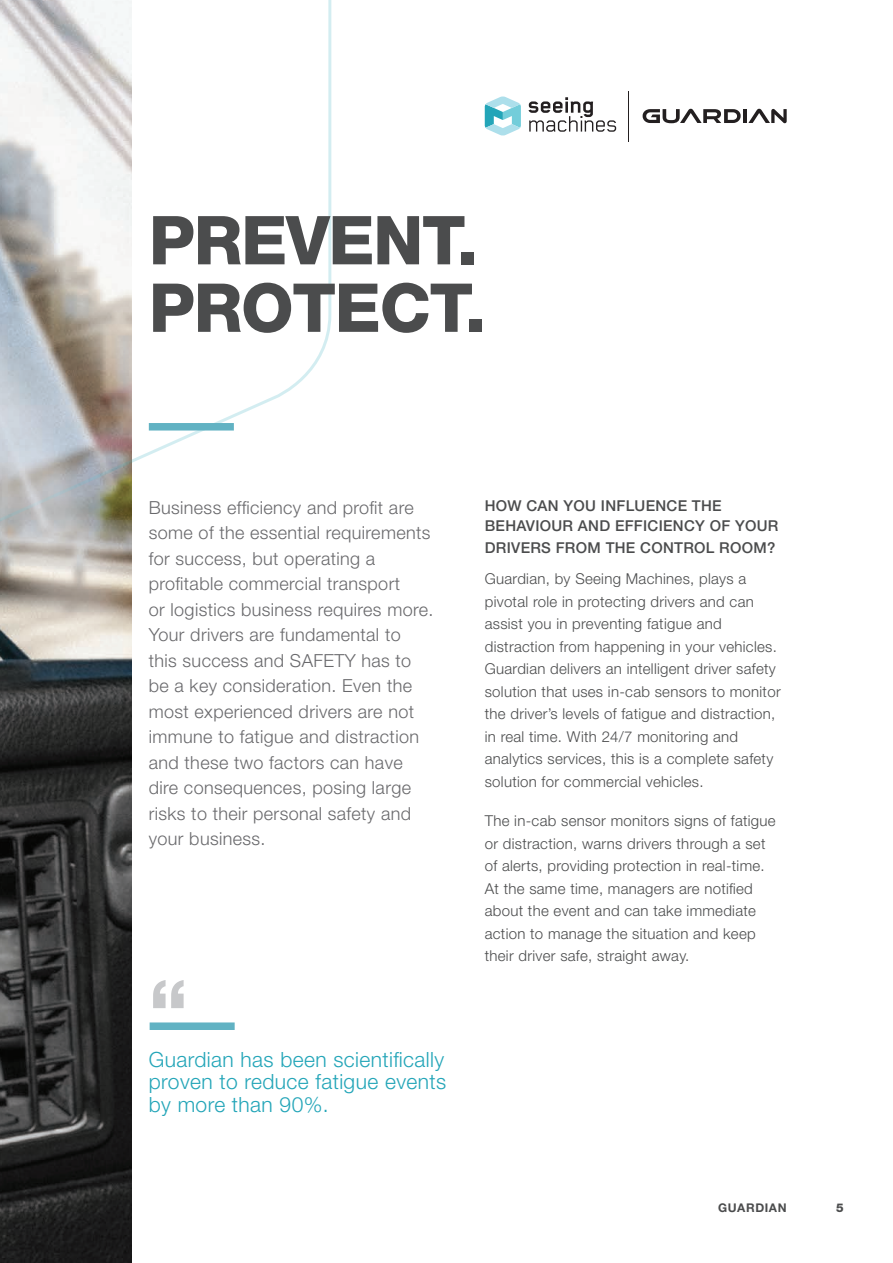
<style>
.page{position:relative;width:893px;height:1263px;background:#fff}
.page>*{position:absolute;margin:0;border:0;box-sizing:border-box;transform-origin:0 0}
.t1{font:800 78.15px "Helvetica Neue";color:#c7c8ca}
.t2{font:800 67.5px/67.5px "Helvetica Neue";letter-spacing:-.02em;color:#4b4c4d}
.t3{font:300 21px/22.5px "Helvetica Neue";letter-spacing:.02em;color:#23a5b8;text-align:justify}
.t4{font:300 18px/25.5px "Helvetica Neue";letter-spacing:.02em;color:#69696c}
.t5{font:300 15px/22.5px "Helvetica Neue";letter-spacing:.02em;color:#4b4c4d}
.t6{font:500 15px/19.5px "Helvetica Neue";letter-spacing:.02em;color:#4b4c4d}
.t7{font:700 12px "Helvetica Neue";letter-spacing:.05em;color:#4b4c4d}
.t8{font:800 12px "Helvetica Neue";color:#4b4c4d}
</style>
<div class="page">
<img style="left:0;top:532px;width:132px;height:731px">
<hr style="left:628px;top:91px;width:1px;height:51px;background:#231f20">
<svg style="left:528px;top:97px;width:88px;height:35px"></svg>
<hr style="left:743px;top:109px;width:3px;height:14px;background:#231f20">
<svg style="left:643px;top:109px;width:98px;height:14px"></svg>
<svg style="left:748px;top:109px;width:39px;height:14px"></svg>
<svg style="left:485px;top:96px;width:36px;height:40px"></svg>
<svg style="left:0;top:0;width:332px;height:532px"></svg>
<div style="left:149px;top:423px;width:85px;height:7px;background:#61b2c3"></div>
<div style="left:150px;top:1022px;width:85px;height:8px;background:#61b2c3"></div>
<h2 class="t2" style="left:149px;top:206px;width:338px">PREVENT.<br>PROTECT.</h2>
<p class="t4" style="left:149px;top:494px;width:286px">Business efficiency and profit are some of the essential requirements for success, but operating a profitable commercial transport<br>or logistics business requires more.<br>Your drivers are fundamental to<br>this success and SAFETY has to be a key consideration. Even the most experienced drivers are not immune to fatigue and distraction and these two factors can have dire consequences, posing large risks to their personal safety and your business.</p>
<p class="t6" style="left:485px;top:496px;width:295px">HOW CAN YOU INFLUENCE THE<br>BEHAVIOUR AND EFFICIENCY OF YOUR</p>
<p class="t6" style="left:485px;top:538px;width:292px">DRIVERS FROM THE CONTROL ROOM?</p>
<p class="t5" style="left:485px;top:567px;width:297px">Guardian, by Seeing Machines, plays a pivotal role in protecting drivers and can assist you in preventing fatigue and distraction from happening in your vehicles.<br>Guardian delivers an intelligent driver safety solution that uses in-cab sensors to monitor the driver’s levels of fatigue and distraction, in real time. With 24/7 monitoring and analytics services, this is a complete safety solution for commercial vehicles.</p>
<p class="t5" style="left:485px;top:809px;width:292px">The in-cab sensor monitors signs of fatigue or distraction, warns drivers through a set of alerts, providing protection in real-time.<br>At the same time, managers are notified about the event and can take immediate action to manage the situation and keep their driver safe, straight away.</p>
<h1 class="t1" style="left:149px;top:961px;width:41px">“</h1>
<h3 class="t3" style="left:149px;top:1048px;width:299px">Guardian has been scientifically proven to reduce fatigue events by more than 90%.</h3>
<p class="t7" style="left:718px;top:1200px;width:70px">GUARDIAN</p>
<p class="t8" style="left:836px;top:1200px;width:9px">5</p>
</div>
